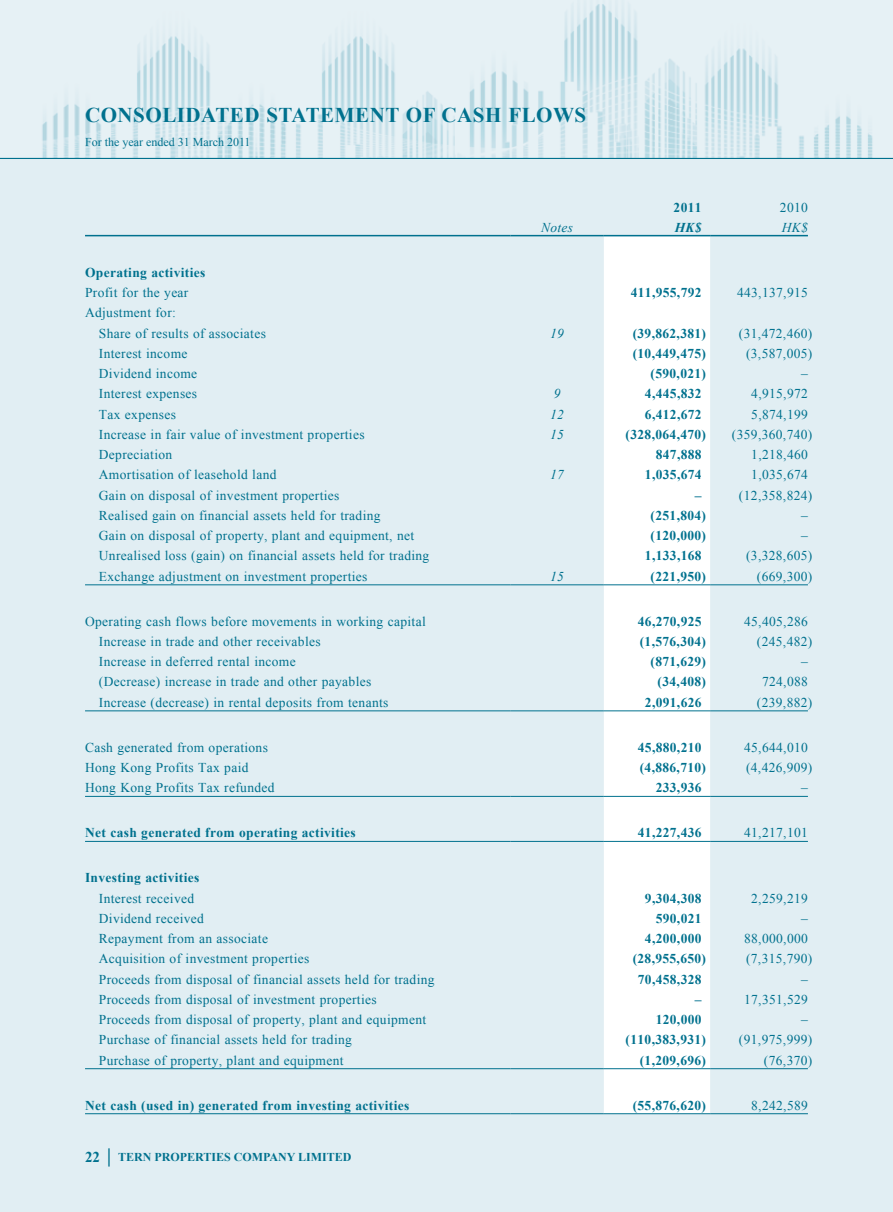
<style>
.page{position:relative;width:893px;height:1212px;background:#e1eef3}
.page>*{position:absolute;margin:0;border:0;box-sizing:border-box;transform-origin:0 0}
.t1{font:700 21px "Times New Roman";letter-spacing:.025em;color:#00718e}
.t2{font:13.5px/20.2px "Times New Roman";letter-spacing:.025em;color:#00718e}
.t3{font:700 13.5px "Times New Roman";letter-spacing:.025em;color:#00718e}
.t4{font:italic 13.5px "Times New Roman";letter-spacing:.025em;color:#00718e}
.t5{font:italic 700 13.5px "Times New Roman";color:#00718e}
.t6{font:700 12px "Times New Roman";color:#00718e}
.t7{font:12px "Times New Roman";color:#00718e}
.s1{font-size:15px}
</style>
<div class="page">
<img style="left:0;top:4px;width:893px;height:154px">
<hr style="left:0;top:158px;width:893px;height:1px;background:#00718e">
<div style="left:604px;top:236px;width:106px;height:877px;background:#fff"></div>
<hr style="left:85px;top:235px;width:425px;height:1px;background:#00718e">
<hr style="left:510px;top:235px;width:94px;height:1px;background:#00718e">
<hr style="left:604px;top:235px;width:106px;height:1px;background:#00718e">
<hr style="left:710px;top:235px;width:98px;height:1px;background:#00718e">
<hr style="left:85px;top:584px;width:425px;height:1px;background:#00718e">
<hr style="left:510px;top:584px;width:94px;height:1px;background:#00718e">
<hr style="left:604px;top:584px;width:106px;height:1px;background:#00718e">
<hr style="left:710px;top:584px;width:98px;height:1px;background:#00718e">
<hr style="left:85px;top:710px;width:425px;height:1px;background:#00718e">
<hr style="left:510px;top:710px;width:94px;height:1px;background:#00718e">
<hr style="left:604px;top:710px;width:106px;height:1px;background:#00718e">
<hr style="left:710px;top:710px;width:98px;height:1px;background:#00718e">
<hr style="left:85px;top:796px;width:425px;height:1px;background:#00718e">
<hr style="left:510px;top:796px;width:94px;height:1px;background:#00718e">
<hr style="left:604px;top:796px;width:106px;height:1px;background:#00718e">
<hr style="left:710px;top:796px;width:98px;height:1px;background:#00718e">
<hr style="left:85px;top:841px;width:425px;height:1px;background:#00718e">
<hr style="left:510px;top:841px;width:94px;height:1px;background:#00718e">
<hr style="left:604px;top:841px;width:106px;height:1px;background:#00718e">
<hr style="left:710px;top:841px;width:98px;height:1px;background:#00718e">
<hr style="left:85px;top:1068px;width:425px;height:1px;background:#00718e">
<hr style="left:510px;top:1068px;width:94px;height:1px;background:#00718e">
<hr style="left:604px;top:1068px;width:106px;height:1px;background:#00718e">
<hr style="left:710px;top:1068px;width:98px;height:1px;background:#00718e">
<hr style="left:85px;top:1113px;width:425px;height:1px;background:#00718e">
<hr style="left:510px;top:1113px;width:94px;height:1px;background:#00718e">
<hr style="left:604px;top:1113px;width:106px;height:1px;background:#00718e">
<hr style="left:710px;top:1113px;width:98px;height:1px;background:#00718e">
<h1 class="t1" style="left:85px;top:100px;width:503px">CONSOLIDATED STATEMENT OF CASH FLOWS</h1>
<p class="t7" style="left:85px;top:134px;width:167px">For the year ended 31 March 2011</p>
<p class="t3" style="left:674px;top:198px;width:30px">2011</p>
<p class="t2" style="left:780px;top:197px;width:30px">2010</p>
<p class="t4" style="left:541px;top:218px;width:34px">Notes</p>
<p class="t5" style="left:675px;top:218px;width:28px">HK$</p>
<p class="t4" style="left:782px;top:218px;width:28px">HK$</p>
<p class="t3" style="left:85px;top:263px;width:122px">Operating activities</p>
<p class="t2" style="left:85px;top:282px;width:105px">Profit for the year</p>
<p class="t3" style="left:631px;top:283px;width:72px">411,955,792</p>
<p class="t2" style="left:737px;top:282px;width:72px">443,137,915</p>
<p class="t2" style="left:99px;top:303px;width:169px;text-indent:-14px">Adjustment for:<br>Share of results of associates</p>
<p class="t4" style="left:550px;top:324px;width:15px">19</p>
<p class="t3" style="left:633px;top:324px;width:75px">(39,862,381)</p>
<p class="t2" style="left:739px;top:323px;width:75px">(31,472,460)</p>
<p class="t2" style="left:99px;top:343px;width:90px">Interest income</p>
<p class="t3" style="left:633px;top:344px;width:75px">(10,449,475)</p>
<p class="t2" style="left:746px;top:343px;width:68px">(3,587,005)</p>
<p class="t2" style="left:99px;top:363px;width:100px">Dividend income</p>
<p class="t3" style="left:651px;top:364px;width:57px">(590,021)</p>
<p class="t2" style="left:801px;top:363px;width:8px">–</p>
<p class="t2" style="left:99px;top:384px;width:100px">Interest expenses</p>
<p class="t4" style="left:554px;top:385px;width:8px">9</p>
<p class="t3" style="left:645px;top:385px;width:58px">4,445,832</p>
<p class="t2" style="left:751px;top:384px;width:58px">4,915,972</p>
<p class="t2" style="left:99px;top:404px;width:79px">Tax expenses</p>
<p class="t4" style="left:550px;top:405px;width:15px">12</p>
<p class="t3" style="left:645px;top:405px;width:58px">6,412,672</p>
<p class="t2" style="left:751px;top:404px;width:58px">5,874,199</p>
<p class="t2" style="left:99px;top:424px;width:267px">Increase in fair value of investment properties</p>
<p class="t4" style="left:550px;top:425px;width:15px">15</p>
<p class="t3" style="left:626px;top:425px;width:82px">(328,064,470)</p>
<p class="t2" style="left:732px;top:424px;width:82px">(359,360,740)</p>
<p class="t2" style="left:99px;top:444px;width:75px">Depreciation</p>
<p class="t3" style="left:656px;top:445px;width:47px">847,888</p>
<p class="t2" style="left:751px;top:444px;width:58px">1,218,460</p>
<p class="t2" style="left:99px;top:465px;width:179px">Amortisation of leasehold land</p>
<p class="t4" style="left:550px;top:466px;width:15px">17</p>
<p class="t3" style="left:645px;top:466px;width:58px">1,035,674</p>
<p class="t2" style="left:751px;top:465px;width:58px">1,035,674</p>
<p class="t2" style="left:99px;top:485px;width:242px">Gain on disposal of investment properties</p>
<p class="t3" style="left:695px;top:486px;width:8px">–</p>
<p class="t2" style="left:739px;top:485px;width:75px">(12,358,824)</p>
<p class="t2" style="left:99px;top:505px;width:283px">Realised gain on financial assets held for trading</p>
<p class="t3" style="left:651px;top:506px;width:57px">(251,804)</p>
<p class="t2" style="left:801px;top:505px;width:8px">–</p>
<p class="t2" style="left:99px;top:525px;width:317px">Gain on disposal of property, plant and equipment, net</p>
<p class="t3" style="left:651px;top:526px;width:57px">(120,000)</p>
<p class="t2" style="left:801px;top:525px;width:8px">–</p>
<p class="t2" style="left:99px;top:546px;width:332px">Unrealised loss (gain) on financial assets held for trading</p>
<p class="t3" style="left:645px;top:547px;width:58px">1,133,168</p>
<p class="t2" style="left:746px;top:546px;width:68px">(3,328,605)</p>
<p class="t2" style="left:99px;top:566px;width:270px">Exchange adjustment on investment properties</p>
<p class="t4" style="left:550px;top:567px;width:15px">15</p>
<p class="t3" style="left:651px;top:567px;width:57px">(221,950)</p>
<p class="t2" style="left:757px;top:566px;width:57px">(669,300)</p>
<p class="t2" style="left:85px;top:611px;width:342px">Operating cash flows before movements in working capital</p>
<p class="t3" style="left:638px;top:612px;width:65px">46,270,925</p>
<p class="t2" style="left:744px;top:611px;width:65px">45,405,286</p>
<p class="t2" style="left:99px;top:631px;width:223px">Increase in trade and other receivables</p>
<p class="t3" style="left:640px;top:632px;width:68px">(1,576,304)</p>
<p class="t2" style="left:757px;top:631px;width:57px">(245,482)</p>
<p class="t2" style="left:99px;top:651px;width:198px">Increase in deferred rental income</p>
<p class="t3" style="left:651px;top:652px;width:57px">(871,629)</p>
<p class="t2" style="left:801px;top:651px;width:8px">–</p>
<p class="t2" style="left:99px;top:672px;width:274px">(Decrease) increase in trade and other payables</p>
<p class="t3" style="left:658px;top:673px;width:50px">(34,408)</p>
<p class="t2" style="left:762px;top:672px;width:47px">724,088</p>
<p class="t2" style="left:99px;top:692px;width:291px">Increase (decrease) in rental deposits from tenants</p>
<p class="t3" style="left:645px;top:693px;width:58px">2,091,626</p>
<p class="t2" style="left:757px;top:692px;width:57px">(239,882)</p>
<p class="t2" style="left:85px;top:737px;width:184px">Cash generated from operations</p>
<p class="t3" style="left:638px;top:738px;width:65px">45,880,210</p>
<p class="t2" style="left:744px;top:737px;width:65px">45,644,010</p>
<p class="t2" style="left:85px;top:757px;width:165px">Hong Kong Profits Tax paid</p>
<p class="t3" style="left:640px;top:758px;width:68px">(4,886,710)</p>
<p class="t2" style="left:746px;top:757px;width:68px">(4,426,909)</p>
<p class="t2" style="left:85px;top:777px;width:191px">Hong Kong Profits Tax refunded</p>
<p class="t3" style="left:656px;top:778px;width:47px">233,936</p>
<p class="t2" style="left:801px;top:777px;width:8px">–</p>
<p class="t3" style="left:85px;top:823px;width:272px">Net cash generated from operating activities</p>
<p class="t3" style="left:638px;top:823px;width:65px">41,227,436</p>
<p class="t2" style="left:744px;top:822px;width:65px">41,217,101</p>
<p class="t3" style="left:85px;top:868px;width:116px">Investing activities</p>
<p class="t2" style="left:99px;top:888px;width:97px">Interest received</p>
<p class="t3" style="left:645px;top:889px;width:58px">9,304,308</p>
<p class="t2" style="left:751px;top:888px;width:58px">2,259,219</p>
<p class="t2" style="left:99px;top:908px;width:107px">Dividend received</p>
<p class="t3" style="left:656px;top:909px;width:47px">590,021</p>
<p class="t2" style="left:801px;top:908px;width:8px">–</p>
<p class="t2" style="left:99px;top:928px;width:171px">Repayment from an associate</p>
<p class="t3" style="left:645px;top:929px;width:58px">4,200,000</p>
<p class="t2" style="left:744px;top:928px;width:65px">88,000,000</p>
<p class="t2" style="left:99px;top:948px;width:212px">Acquisition of investment properties</p>
<p class="t3" style="left:633px;top:949px;width:75px">(28,955,650)</p>
<p class="t2" style="left:746px;top:948px;width:68px">(7,315,790)</p>
<p class="t2" style="left:99px;top:969px;width:337px">Proceeds from disposal of financial assets held for trading</p>
<p class="t3" style="left:638px;top:970px;width:65px">70,458,328</p>
<p class="t2" style="left:801px;top:969px;width:8px">–</p>
<p class="t2" style="left:99px;top:989px;width:279px">Proceeds from disposal of investment properties</p>
<p class="t3" style="left:695px;top:990px;width:8px">–</p>
<p class="t2" style="left:744px;top:989px;width:65px">17,351,529</p>
<p class="t2" style="left:99px;top:1009px;width:329px">Proceeds from disposal of property, plant and equipment</p>
<p class="t3" style="left:656px;top:1010px;width:47px">120,000</p>
<p class="t2" style="left:801px;top:1009px;width:8px">–</p>
<p class="t2" style="left:99px;top:1029px;width:255px">Purchase of financial assets held for trading</p>
<p class="t3" style="left:626px;top:1030px;width:82px">(110,383,931)</p>
<p class="t2" style="left:739px;top:1029px;width:75px">(91,975,999)</p>
<p class="t2" style="left:99px;top:1050px;width:246px">Purchase of property, plant and equipment</p>
<p class="t3" style="left:640px;top:1051px;width:68px">(1,209,696)</p>
<p class="t2" style="left:764px;top:1050px;width:50px">(76,370)</p>
<p class="t3" style="left:85px;top:1096px;width:326px">Net cash (used in) generated from investing activities</p>
<p class="t3" style="left:633px;top:1096px;width:75px">(55,876,620)</p>
<p class="t2" style="left:751px;top:1095px;width:58px">8,242,589</p>
<p class="t6" style="left:85px;top:1149px;width:51px"><span class="s1">22 │</span> Tern</p>
<p class="t6" style="left:154px;top:1149px;width:16px">Properties</p>
<p class="t6" style="left:234px;top:1149px;width:19px">Company</p>
<p class="t6" style="left:298px;top:1149px;width:17px">Limited</p>
</div>
